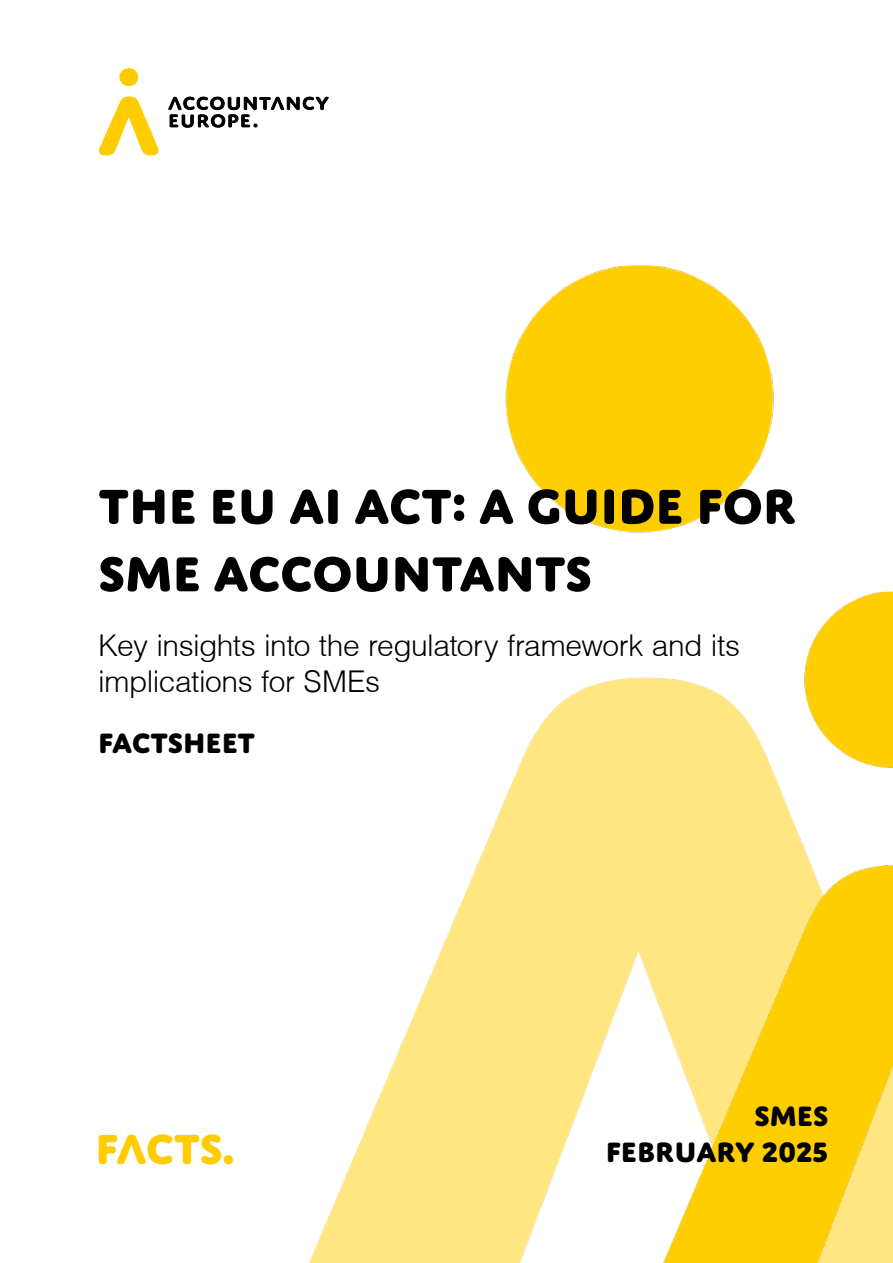
<style>
.page{position:relative;width:893px;height:1263px;background:#fff}
.page>*{position:absolute;margin:0;border:0;box-sizing:border-box;transform-origin:0 0}
.t1{font:800 52.5px/67.5px "Domus Titling";color:#000}
.t2{font:45px "Domus Accountancy Europe";letter-spacing:-.01em;color:#fc0}
.t3{font:300 30px/36px "Helvetica";letter-spacing:-.015em;color:#000}
.t4{font:800 30px "Domus Titling";color:#000}
</style>
<div class="page">
<img style="left:505px;top:265px;width:269px;height:268px">
<img style="left:99px;top:68px;width:230px;height:88px">
<img style="left:309px;top:680px;width:305px;height:583px">
<img style="left:614px;top:591px;width:279px;height:672px">
<p class="t1" style="left:98px;top:471px;width:700px">THE EU AI ACT: A GUIDE FOR<br>SME ACCOUNTANTS</p>
<p class="t3" style="left:98px;top:627px;width:643px">Key insights into the regulatory framework and its implications for SMEs</p>
<p class="t4" style="left:98px;top:724px;width:158px">FACTSHEET</p>
<p class="t2" style="left:95px;top:1122px;width:141px">FACTS.</p>
<p class="t4" style="left:754px;top:1097px;width:75px">SMES</p>
<p class="t4" style="left:606px;top:1133px;width:224px">FEBRUARY 2025</p>
</div>
